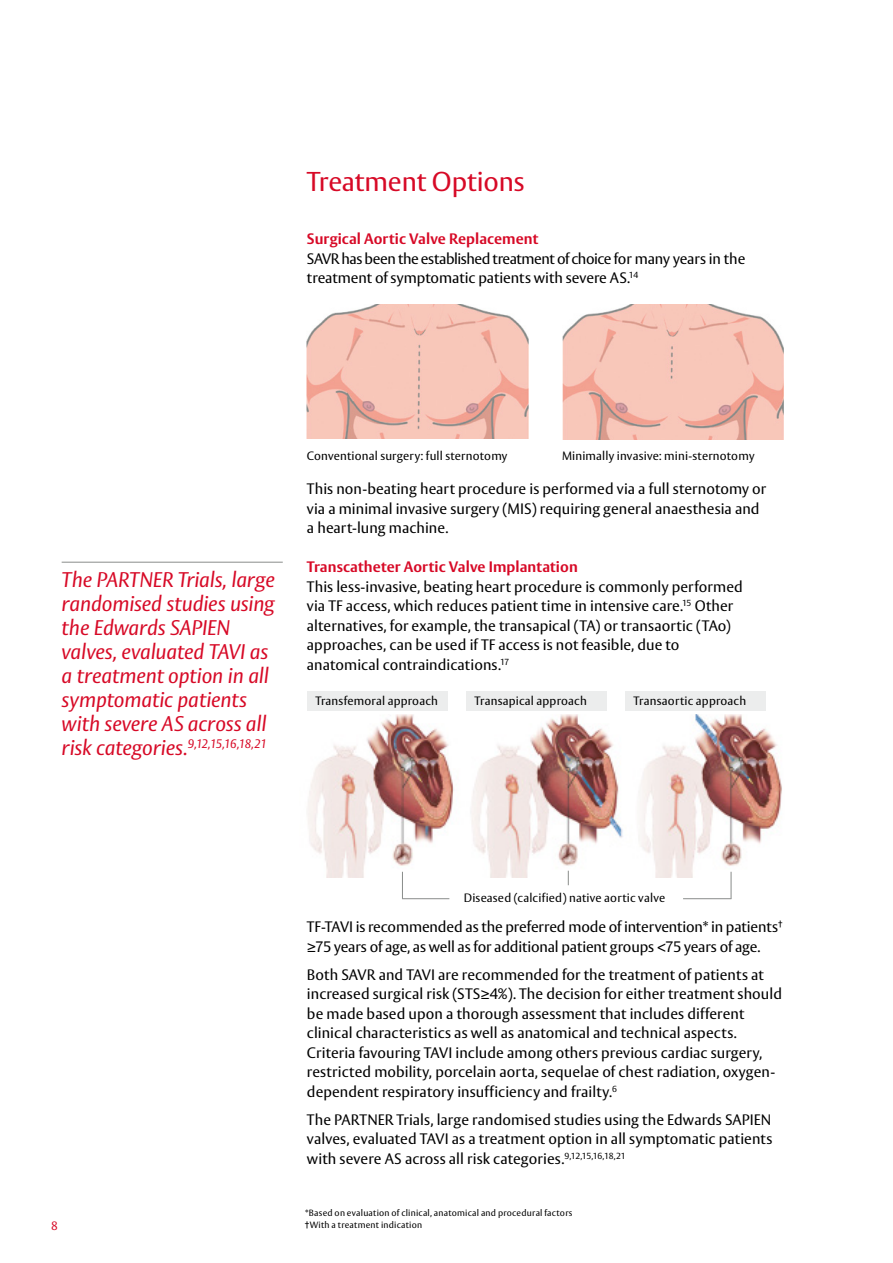
<style>
.page{position:relative;width:893px;height:1263px;background:#fff}
.page>*{position:absolute;margin:0;border:0;box-sizing:border-box;transform-origin:0 0}
.t1{font:27px "Vesta Std";letter-spacing:-.005em;color:#d70926}
.t2{font:italic 21px/24px "Vesta Std";letter-spacing:-.01em;color:#d70926}
.t3{font:15px/19.5px "Vesta Std";letter-spacing:.005em;color:#000}
.t4{font:700 15px "Vesta Std";letter-spacing:.005em;color:#d70926}
.t5{font:italic 12.3px "Vesta Std";letter-spacing:-.04em;color:#d70926}
.t6{font:12px "Vesta Std";letter-spacing:.015em;color:#000}
.t7{font:12px "Vesta Std";color:#d70926}
.t8{font:9px/12px "Vesta Std";letter-spacing:.025em;color:#000}
.s1{font-size:21px}
</style>
<div class="page">
<img style="left:562px;top:304px;width:221px;height:135px">
<img style="left:307px;top:304px;width:221px;height:134px">
<img style="left:307px;top:715px;width:475px;height:162px">
<div style="left:307px;top:691px;width:140px;height:20px;background:#eceded"></div>
<div style="left:466px;top:691px;width:140px;height:20px;background:#eceded"></div>
<div style="left:625px;top:691px;width:140px;height:20px;background:#eceded"></div>
<hr style="left:402px;top:898px;width:47px;height:1px;background:#898c8a">
<hr style="left:683px;top:898px;width:48px;height:1px;background:#898c8a">
<svg style="left:731px;top:872px;width:1px;height:27px"></svg>
<svg style="left:568px;top:871px;width:1px;height:14px"></svg>
<svg style="left:402px;top:872px;width:1px;height:26px"></svg>
<hr style="left:62px;top:562px;width:221px;height:1px;background:#898c8a">
<h1 class="t1" style="left:307px;top:166px;width:219px">Treatment Options</h1>
<p class="t4" style="left:307px;top:230px;width:233px">Surgical Aortic Valve Replacement</p>
<p class="t3" style="left:307px;top:249px;width:440px">SAVR has been the established treatment of choice for many years in the treatment of symptomatic patients with severe AS.<sup>14</sup></p>
<h2 class="t2" style="left:62px;top:567px;width:215px">The PARTNER Trials, large randomised studies using the Edwards SAPIEN valves, evaluated TAVI as a treatment option in all symptomatic patients with severe AS across all</h2>
<p class="t5" style="left:62px;top:736px;width:207px"><span class="s1">risk categories.</span>9,12,15,16,18,21</p>
<p class="t6" style="left:307px;top:449px;width:202px">Conventional surgery: full sternotomy</p>
<p class="t6" style="left:562px;top:449px;width:194px">Minimally invasive: mini-sternotomy</p>
<p class="t3" style="left:307px;top:479px;width:461px">This non-beating heart procedure is performed via a full sternotomy or via a minimal invasive surgery (MIS) requiring general anaesthesia and a heart-lung machine.</p>
<p class="t4" style="left:307px;top:558px;width:272px">Transcatheter Aortic Valve Implantation</p>
<p class="t3" style="left:307px;top:576px;width:438px">This less-invasive, beating heart procedure is commonly performed via TF access, which reduces patient time in intensive care.<sup>15</sup> Other alternatives, for example, the transapical (TA) or transaortic (TAo) approaches, can be used if TF access is not feasible, due to anatomical contraindications.<sup>17</sup></p>
<p class="t6" style="left:315px;top:693px;width:124px">Transfemoral approach</p>
<p class="t6" style="left:475px;top:693px;width:114px">Transapical approach</p>
<p class="t6" style="left:634px;top:693px;width:114px">Transaortic approach</p>
<p class="t7" style="left:51px;top:1219px;width:8px">8</p>
<p class="t6" style="left:464px;top:891px;width:203px">Diseased (calcified) native aortic valve</p>
<p class="t3" style="left:307px;top:917px;width:477px">TF-TAVI is recommended as the preferred mode of intervention* in patients<sup>† </sup>≥75 years of age, as well as for additional patient groups &lt;75 years of age.</p>
<p class="t3" style="left:307px;top:965px;width:477px">Both SAVR and TAVI are recommended for the treatment of patients at increased surgical risk (STS≥4%). The decision for either treatment should be made based upon a thorough assessment that includes different clinical characteristics as well as anatomical and technical aspects.<br>Criteria favouring TAVI include among others previous cardiac surgery, restricted mobility, porcelain aorta, sequelae of chest radiation, oxygen&shy;dependent respiratory insufficiency and frailty.<sup>6</sup></p>
<p class="t3" style="left:307px;top:1110px;width:467px;text-align:justify">The PARTNER Trials, large randomised studies using the Edwards SAPIEN valves, evaluated TAVI as a treatment option in all symptomatic patients with severe AS across all risk categories.<sup>9,12,15,16,18,21</sup></p>
<p class="t8" style="left:305px;top:1206px;width:269px">*Based on evaluation of clinical, anatomical and procedural factors †With a treatment indication</p>
</div>
